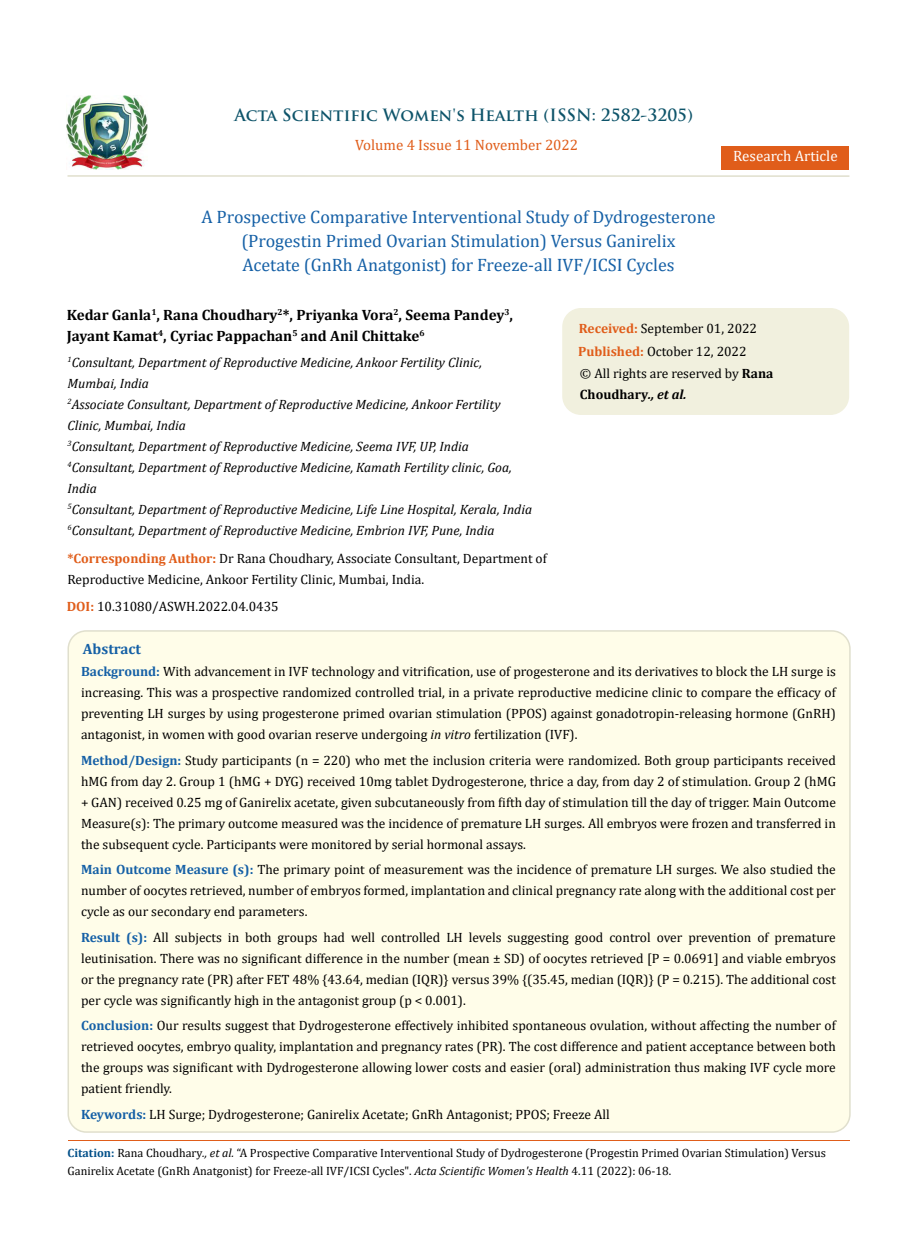
<style>
.page{position:relative;width:917px;height:1242px;background:#fff}
.page>*{position:absolute;margin:0;border:0;box-sizing:border-box;transform-origin:0 0}
.t1{font:18px/24px "Cambria";color:#1560a6;text-align:center}
.t2{font:700 16.5px "Trajan Pro";color:#0e546a}
.t3{font:700 15px/21px "Cambria";color:#000}
.t4{font:15px "Cambria";color:#e05d1a}
.t5{font:15px "Cambria";color:#fff}
.t6{font:700 15px "Cambria";color:#1560a6}
.t7{font:13.5px/21px "Cambria";color:#000;text-align:justify}
.t8{font:italic 13.5px/21px "Cambria";color:#000}
.t9{font:12px/18px "Cambria";color:#000}
.s1{font-weight:700;color:#e05d1a}
.s2{font-weight:700}
.s3{font-weight:700;font-style:italic}
.s4{font-weight:700;color:#1560a6}
.s5{font-style:italic}
.s6{font-weight:700;color:#035089}
</style>
<div class="page">
<img style="left:67px;top:95px;width:80px;height:74px">
<div style="left:721px;top:146px;width:128px;height:24px;background:#e05d1a"></div>
<div style="left:563px;top:309px;width:285px;height:105px;background:#f1f0de;border-radius:18px"></div>
<div style="left:562px;top:308px;width:287px;height:107px;border:2px solid #f1f0de;border-radius:18px"></div>
<div style="left:68px;top:631px;width:781px;height:501px;background:#fffde9;border-radius:18px"></div>
<hr style="left:68px;top:1141px;width:781px;height:1px;background:#e05d1a">
<hr style="left:67px;top:175px;width:782px;height:2px;background:#e0dfcd">
<p class="t2" style="left:234px;top:104px;width:460px">Acta Scientific Women's Health (ISSN: 2582-3205)</p>
<p class="t4" style="left:355px;top:136px;width:224px">Volume 4 Issue 11 November 2022</p>
<p class="t5" style="left:733px;top:147px;width:106px">Research Article</p>
<h1 class="t1" style="left:201px;top:205px;width:515px">A Prospective Comparative Interventional Study of Dydrogesterone (Progestin Primed Ovarian Stimulation) Versus Ganirelix<br>Acetate (GnRh Anatgonist) for Freeze-all IVF/ICSI Cycles</h1>
<p class="t3" style="left:67px;top:304px;width:448px">Kedar Ganla<sup>1</sup>, Rana Choudhary<sup>2</sup>*, Priyanka Vora<sup>2</sup>, Seema Pandey<sup>3</sup>,<br>Jayant Kamat<sup>4</sup>, Cyriac Pappachan<sup>5</sup> and Anil Chittake<sup>6</sup></p>
<p class="t8" style="left:67px;top:351px;width:466px"><sup>1</sup>Consultant, Department of Reproductive Medicine, Ankoor Fertility Clinic, Mumbai, India<br><sup>2</sup>Associate Consultant, Department of Reproductive Medicine, Ankoor Fertility Clinic, Mumbai, India<br><sup>3</sup>Consultant, Department of Reproductive Medicine, Seema IVF, UP, India <sup>4</sup>Consultant, Department of Reproductive Medicine, Kamath Fertility clinic, Goa, India<br><sup>5</sup>Consultant, Department of Reproductive Medicine, Life Line Hospital, Kerala, India <sup>6</sup>Consultant, Department of Reproductive Medicine, Embrion IVF, Pune, India</p>
<p class="t7" style="left:67px;top:547px;width:481px"><span class="s1">*Corresponding Author:</span> Dr Rana Choudhary, Associate Consultant, Department of<br>Reproductive Medicine, Ankoor Fertility Clinic, Mumbai, India.</p>
<p class="t7" style="left:578px;top:317px;width:180px;line-height:23px"><span class="s1">Received:</span> September 01, 2022<br><span class="s1">Published:</span> October 12, 2022</p>
<p class="t7" style="left:580px;top:363px;width:195px">© All rights are reserved by <span class="s2">Rana<br>Choudhary</span><span class="s3">., et al.</span></p>
<p class="t7" style="left:67px;top:596px;width:213px"><span class="s1">DOI:</span> 10.31080/ASWH.2022.04.0435</p>
<p class="t6" style="left:83px;top:639px;width:60px">Abstract</p>
<p class="t7" style="left:81px;top:661px;width:756px"><span class="s4">Background:</span> With advancement in IVF technology and vitrification, use of progesterone and its derivatives to block the LH surge is increasing. This was a prospective randomized controlled trial, in a private reproductive medicine clinic to compare the efficacy of preventing LH surges by using progesterone primed ovarian stimulation (PPOS) against gonadotropin-releasing hormone (GnRH) antagonist, in women with good ovarian reserve undergoing <span class="s5">in vitro</span> fertilization (IVF).</p>
<p class="t7" style="left:81px;top:750px;width:756px"><span class="s4">Method/Design:</span> Study participants (n = 220) who met the inclusion criteria were randomized. Both group participants received hMG from day 2. Group 1 (hMG + DYG) received 10mg tablet Dydrogesterone, thrice a day, from day 2 of stimulation. Group 2 (hMG + GAN) received 0.25 mg of Ganirelix acetate, given subcutaneously from fifth day of stimulation till the day of trigger. Main Outcome Measure(s): The primary outcome measured was the incidence of premature LH surges. All embryos were frozen and transferred in the subsequent cycle. Participants were monitored by serial hormonal assays.</p>
<p class="t7" style="left:81px;top:859px;width:756px"><span class="s4">Main Outcome Measure (s):</span> The primary point of measurement was the incidence of premature LH surges. We also studied the number of oocytes retrieved, number of embryos formed, implantation and clinical pregnancy rate along with the additional cost per cycle as our secondary end parameters.</p>
<p class="t7" style="left:81px;top:927px;width:756px"><span class="s4">Result (s):</span> All subjects in both groups had well controlled LH levels suggesting good control over prevention of premature leutinisation. There was no significant difference in the number (mean ± SD) of oocytes retrieved [P = 0.0691] and viable embryos or the pregnancy rate (PR) after FET 48% {43.64, median (IQR)} versus 39% {(35.45, median (IQR)} (P = 0.215). The additional cost per cycle was significantly high in the antagonist group (p &lt; 0.001).</p>
<p class="t7" style="left:81px;top:1015px;width:756px"><span class="s4">Conclusion:</span> Our results suggest that Dydrogesterone effectively inhibited spontaneous ovulation, without affecting the number of retrieved oocytes, embryo quality, implantation and pregnancy rates (PR). The cost difference and patient acceptance between both the groups was significant with Dydrogesterone allowing lower costs and easier (oral) administration thus making IVF cycle more patient friendly.</p>
<p class="t7" style="left:81px;top:1104px;width:530px"><span class="s4">Keywords:</span> LH Surge; Dydrogesterone; Ganirelix Acetate; GnRh Antagonist; PPOS; Freeze All</p>
<p class="t9" style="left:68px;top:1144px;width:759px"><span class="s6">Citation:</span> Rana Choudhary<span class="s5">., et al.</span> “A Prospective Comparative Interventional Study of Dydrogesterone (Progestin Primed Ovarian Stimulation) Versus<br>Ganirelix Acetate (GnRh Anatgonist) for Freeze-all IVF/ICSI Cycles". <span class="s5">Acta Scientific Women's Health</span> 4.11 (2022): 06-18.</p>
</div>
